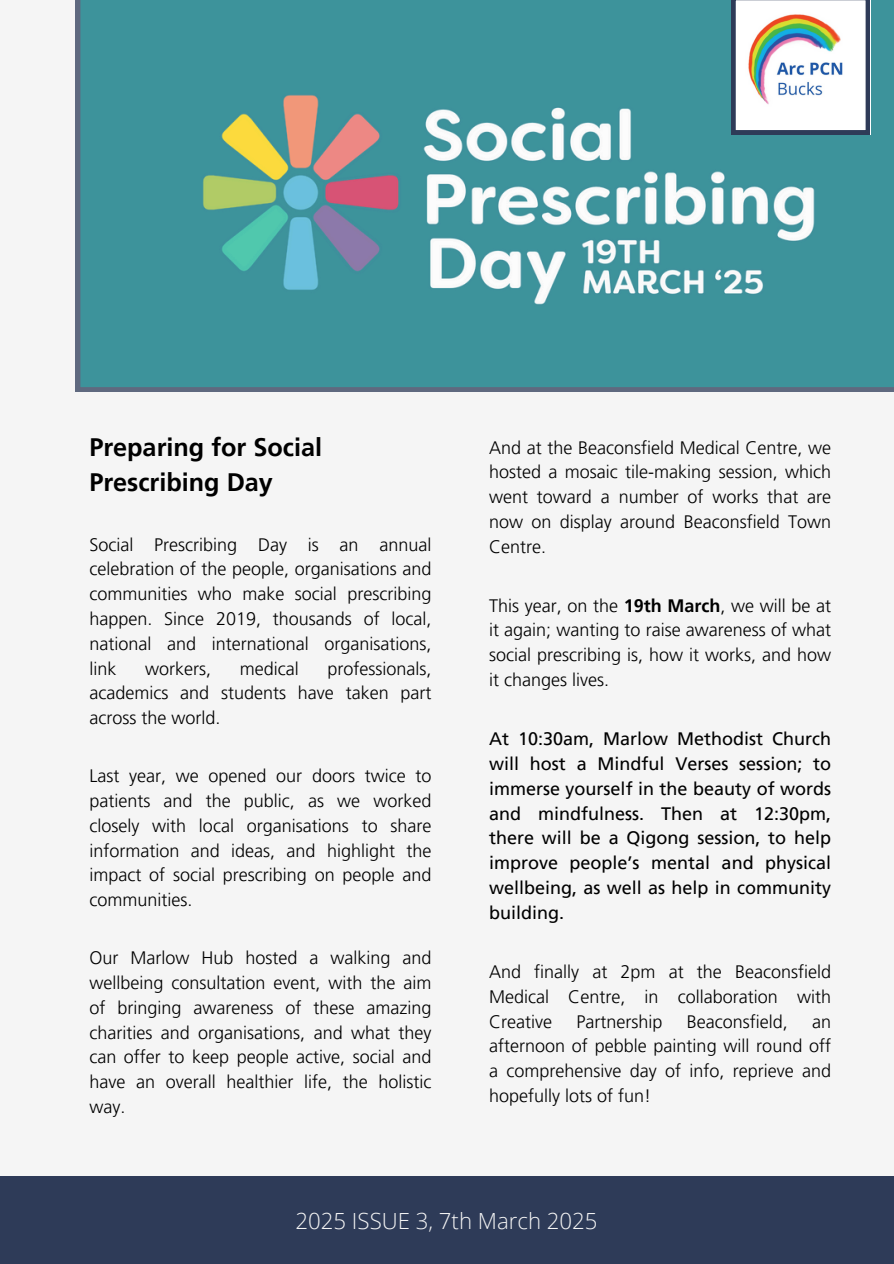
<style>
.page{position:relative;width:894px;height:1264px;background:#fff}
.page>*{position:absolute;margin:0;border:0;box-sizing:border-box;transform-origin:0 0}
.t1{font:700 25.2px/34.8px "Frutiger LT Pro";color:#000}
.t2{font:300 22.2px "Open Sans";color:#f5f5f5}
.t3{font:300 18px/24.8px "Frutiger LT Pro";color:#000;text-align:justify}
.t4{font:18px/24.8px "Frutiger LT Pro";color:#000;text-align:justify}
.s1{font-weight:700}
</style>
<div class="page">
<div style="left:0;top:0;width:893px;height:1263px;background:#f5f5f5"></div>
<svg style="left:76px;top:0;width:817px;height:391px;background:#509a9f"></svg>
<div style="left:0;top:1176px;width:893px;height:87px;background:#2e3b58"></div>
<svg style="left:731px;top:0;width:138px;height:134px"></svg>
<h1 class="t1" style="left:89px;top:430px;width:234px">Preparing for Social<br>Prescribing Day</h1>
<p class="t3" style="left:89px;top:532px;width:343px">Social Prescribing Day is an annual celebration of the people, organisations and communities who make social prescribing happen. Since 2019, thousands of local, national and international organisations, link</p>
<p class="t3" style="left:89px;top:655px;width:343px;text-indent:238px">professionals, academics and students have taken part across the world.</p>
<p class="t3" style="left:145px;top:655px;width:68px">workers,</p>
<p class="t3" style="left:240px;top:655px;width:60px">medical</p>
<p class="t3" style="left:89px;top:763px;width:343px">Last year, we opened our doors twice to patients and the public, as we worked closely with local organisations to share information and ideas, and highlight the impact of social prescribing on people and communities.</p>
<p class="t3" style="left:89px;top:945px;width:343px">Our Marlow Hub hosted a walking and wellbeing consultation event, with the aim of bringing awareness of these amazing charities and organisations, and what they can offer to keep people active, social and have an overall healthier life, the holistic way.</p>
<p class="t3" style="left:489px;top:435px;width:343px">And at the Beaconsfield Medical Centre, we hosted a mosaic tile-making session, which went toward a number of works that are now on display around Beaconsfield Town Centre.</p>
<p class="t3" style="left:489px;top:592px;width:343px">This year, on the <span class="s1">19th March</span>, we will be at it again; wanting to raise awareness of what social prescribing is, how it works, and how it changes lives.</p>
<p class="t4" style="left:489px;top:726px;width:343px">At 10:30am, Marlow Methodist Church will host a Mindful Verses session; to immerse yourself in the beauty of words and mindfulness. Then at 12:30pm, there will be a Qigong session, to help improve people’s mental and physical wellbeing, as well as help in community building.</p>
<p class="t3" style="left:489px;top:959px;width:343px">And finally at 2pm at the Beaconsfield Medical Centre, in collaboration with Creative</p>
<p class="t3" style="left:576px;top:1008px;width:88px">Partnership</p>
<p class="t3" style="left:686px;top:1008px;width:103px">Beaconsfield,</p>
<p class="t3" style="left:489px;top:1008px;width:343px;text-indent:323px">an afternoon of pebble painting will round off a comprehensive day of info, reprieve and hopefully lots of fun!</p>
<p class="t2" style="left:295px;top:1205px;width:303px">2025 ISSUE 3, 7th March 2025</p>
</div>
